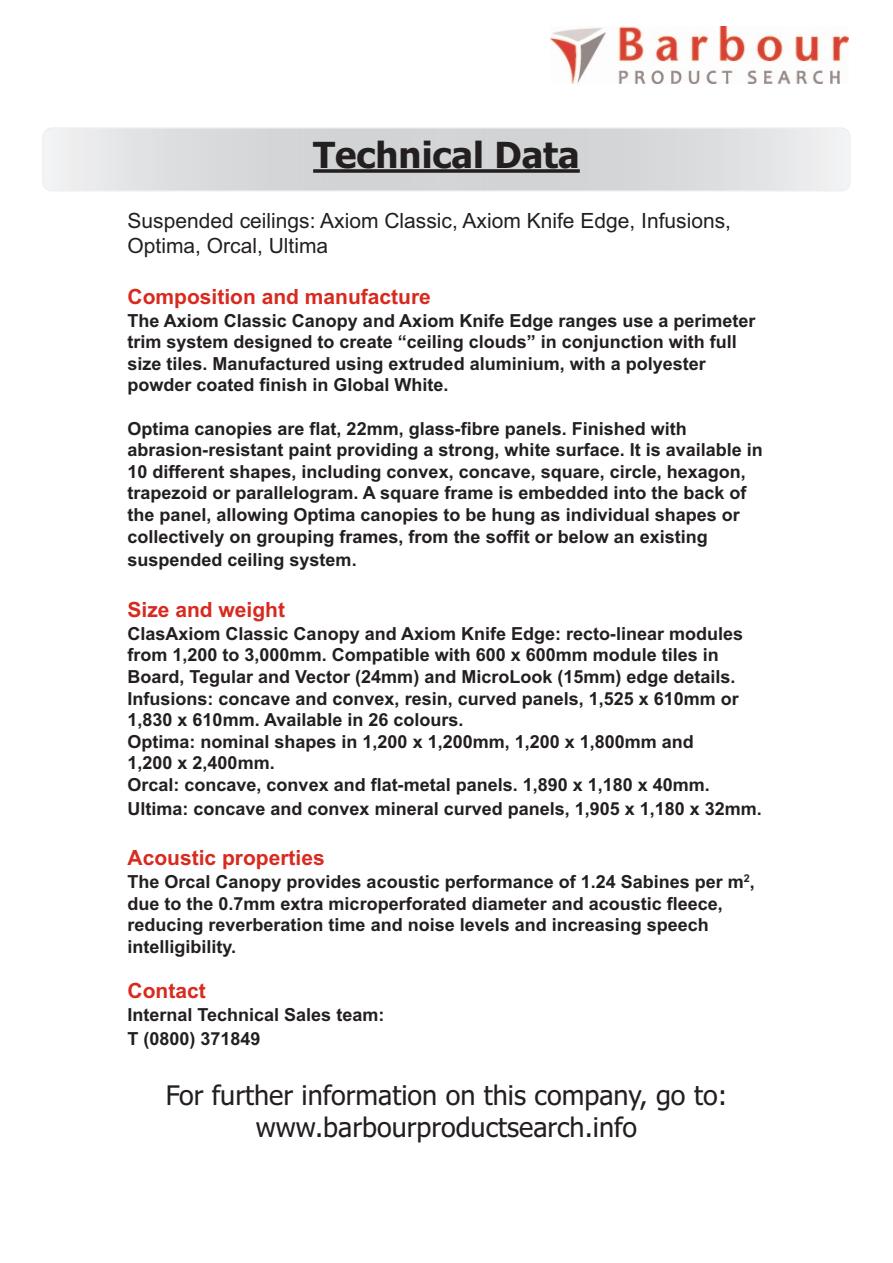
<style>
.page{position:relative;width:893px;height:1263px;background:#fff}
.page>*{position:absolute;margin:0;border:0;box-sizing:border-box;transform-origin:0 0}
.t1{font:700 36px "Tahoma";color:#231f20}
.t2{font:27px/32.4px "Tahoma";color:#231f20;text-align:center}
.t3{font:21px/25.2px "Arial";color:#231f20}
.t4{font:700 21px "Arial";color:#d82a1e}
.t5{font:700 18px/21.6px "Arial";color:#231f20}
</style>
<div class="page">
<img style="left:550px;top:27px;width:298px;height:56px">
<div style="left:43px;top:128px;width:807px;height:63px;border:2px solid #e6e7e9;border-radius:9px"></div>
<svg style="left:313px;top:169px;width:267px;height:4px"></svg>
<h1 class="t1" style="left:313px;top:135px;width:268px">Technical Data</h1>
<p class="t3" style="left:128px;top:208px;width:605px">Suspended ceilings: Axiom Classic, Axiom Knife Edge, Infusions,<br>Optima, Orcal, Ultima</p>
<p class="t4" style="left:128px;top:284px;width:305px">Composition and manufacture</p>
<p class="t5" style="left:128px;top:309px;width:629px">The Axiom Classic Canopy and Axiom Knife Edge ranges use a perimeter trim system designed to create “ceiling clouds” in conjunction with full size tiles. Manufactured using extruded aluminium, with a polyester powder coated finish in Global White.</p>
<p class="t5" style="left:128px;top:417px;width:637px">Optima canopies are flat, 22mm, glass-fibre panels. Finished with abrasion-resistant paint providing a strong, white surface. It is available in 10 different shapes, including convex, concave, square, circle, hexagon, trapezoid or parallelogram. A square frame is embedded into the back of the panel, allowing Optima canopies to be hung as individual shapes or collectively on grouping frames, from the soffit or below an existing</p>
<p class="t5" style="left:128px;top:549px;width:231px">suspended ceiling system.</p>
<p class="t4" style="left:128px;top:597px;width:159px">Size and weight</p>
<p class="t5" style="left:128px;top:623px;width:617px">ClasAxiom Classic Canopy and Axiom Knife Edge: recto-linear modules from 1,200 to 3,000mm. Compatible with 600 x 600mm module tiles in Board, Tegular and Vector (24mm) and MicroLook (15mm) edge details.<br>Infusions: concave and convex, resin, curved panels, 1,525 x 610mm or 1,830 x 610mm. Available in 26 colours.<br>Optima: nominal shapes in 1,200 x 1,200mm, 1,200 x 1,800mm and 1,200 x 2,400mm.<br>Orcal: concave, convex and flat-metal panels. 1,890 x 1,180 x 40mm.</p>
<p class="t5" style="left:128px;top:798px;width:636px">Ultima: concave and convex mineral curved panels, 1,905 x 1,180 x 32mm.</p>
<p class="t4" style="left:128px;top:846px;width:199px">Acoustic properties</p>
<p class="t5" style="left:128px;top:871px;width:629px">The Orcal Canopy provides acoustic performance of 1.24 Sabines per m<sup>2</sup>, due to the 0.7mm extra microperforated diameter and acoustic fleece, reducing reverberation time and noise levels and increasing speech intelligibility.</p>
<p class="t4" style="left:128px;top:979px;width:80px">Contact</p>
<p class="t5" style="left:128px;top:1003px;width:258px;line-height:23.9px">Internal Technical Sales team:<br>T (0800) 371849</p>
<h2 class="t2" style="left:166px;top:1079px;width:563px">For further information on this company, go to: www.barbourproductsearch.info</h2>
</div>
